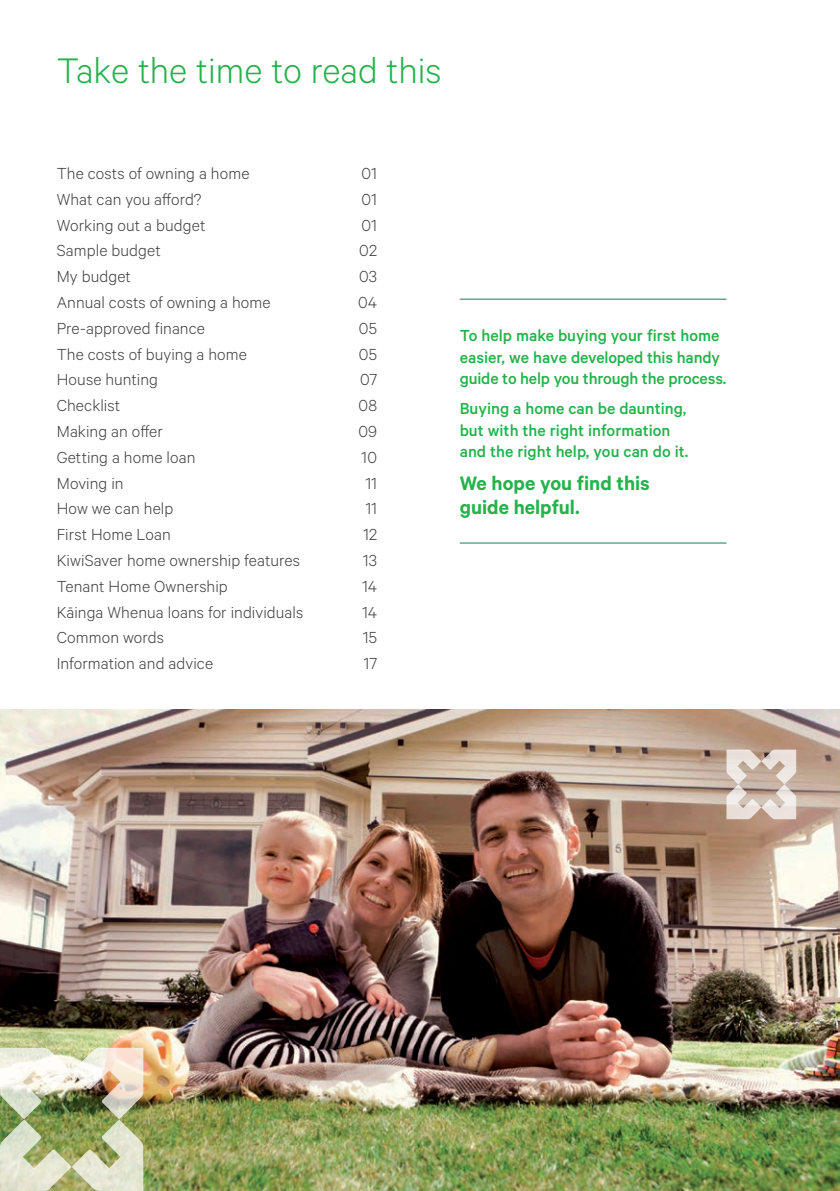
<style>
.page{position:relative;width:840px;height:1191px;background:#fff}
.page>*{position:absolute;margin:0;border:0;box-sizing:border-box;transform-origin:0 0}
.t1{font:300 40px "Calibre";color:#23b24b}
.t2{font:600 22px/24px "Calibre";color:#23b24b}
.t3{font:300 18px "Calibre";letter-spacing:.005em;color:#3e3e3f}
.t4{font:500 18px/21.6px "Calibre";color:#23b24b}
</style>
<div class="page">
<img style="left:0;top:709px;width:839px;height:482px">
<hr style="left:459px;top:299px;width:267px;height:1px;background:#008a5b">
<hr style="left:459px;top:542px;width:267px;height:1px;background:#008a5b">
<img style="left:0;top:1047px;width:143px;height:144px">
<svg style="left:726px;top:749px;width:69px;height:70px"></svg>
<h1 class="t1" style="left:57px;top:47px;width:386px">Take the time to read this</h1>
<p class="t3" style="left:57px;top:163px;width:194px">The costs of owning a home</p>
<p class="t3" style="left:361px;top:163px;width:17px">01</p>
<p class="t3" style="left:57px;top:189px;width:146px">What can you afford?</p>
<p class="t3" style="left:361px;top:189px;width:17px">01</p>
<p class="t3" style="left:57px;top:214px;width:150px">Working out a budget</p>
<p class="t3" style="left:361px;top:214px;width:17px">01</p>
<p class="t3" style="left:57px;top:240px;width:105px">Sample budget</p>
<p class="t3" style="left:359px;top:240px;width:19px">02</p>
<p class="t3" style="left:57px;top:266px;width:76px">My budget</p>
<p class="t3" style="left:359px;top:266px;width:19px">03</p>
<p class="t3" style="left:57px;top:292px;width:215px">Annual costs of owning a home</p>
<p class="t3" style="left:358px;top:292px;width:20px">04</p>
<p class="t3" style="left:57px;top:318px;width:150px">Pre-approved finance</p>
<p class="t3" style="left:359px;top:318px;width:20px">05</p>
<p class="t3" style="left:57px;top:343px;width:192px">The costs of buying a home</p>
<p class="t3" style="left:359px;top:343px;width:20px">05</p>
<p class="t3" style="left:57px;top:369px;width:103px">House hunting</p>
<p class="t3" style="left:360px;top:369px;width:19px">07</p>
<p class="t3" style="left:57px;top:395px;width:65px">Checklist</p>
<p class="t3" style="left:358px;top:395px;width:20px">08</p>
<p class="t3" style="left:57px;top:421px;width:108px">Making an offer</p>
<p class="t3" style="left:358px;top:421px;width:20px">09</p>
<p class="t3" style="left:57px;top:447px;width:140px">Getting a home loan</p>
<p class="t3" style="left:361px;top:447px;width:17px">10</p>
<p class="t3" style="left:57px;top:472px;width:68px">Moving in</p>
<p class="t3" style="left:365px;top:472px;width:13px">11</p>
<p class="t3" style="left:57px;top:498px;width:118px">How we can help</p>
<p class="t3" style="left:365px;top:498px;width:13px">11</p>
<p class="t3" style="left:57px;top:524px;width:115px">First Home Loan</p>
<p class="t3" style="left:363px;top:524px;width:15px">12</p>
<p class="t3" style="left:57px;top:550px;width:244px">KiwiSaver home ownership features</p>
<p class="t3" style="left:363px;top:550px;width:16px">13</p>
<p class="t3" style="left:57px;top:576px;width:172px">Tenant Home Ownership</p>
<p class="t3" style="left:362px;top:576px;width:16px">14</p>
<p class="t3" style="left:57px;top:601px;width:248px">Kāinga Whenua loans for individuals</p>
<p class="t3" style="left:362px;top:601px;width:16px">14</p>
<p class="t3" style="left:57px;top:627px;width:109px">Common words</p>
<p class="t3" style="left:362px;top:627px;width:16px">15</p>
<p class="t3" style="left:57px;top:653px;width:158px">Information and advice</p>
<p class="t3" style="left:363px;top:653px;width:15px">17</p>
<p class="t4" style="left:459px;top:324px;width:268px">To help make buying your first home easier, we have developed this handy guide to help you through the process.</p>
<p class="t4" style="left:459px;top:397px;width:230px">Buying a home can be daunting, but with the right information and the right help, you can do it.</p>
<p class="t2" style="left:459px;top:470px;width:191px">We hope you find this guide helpful.</p>
</div>
